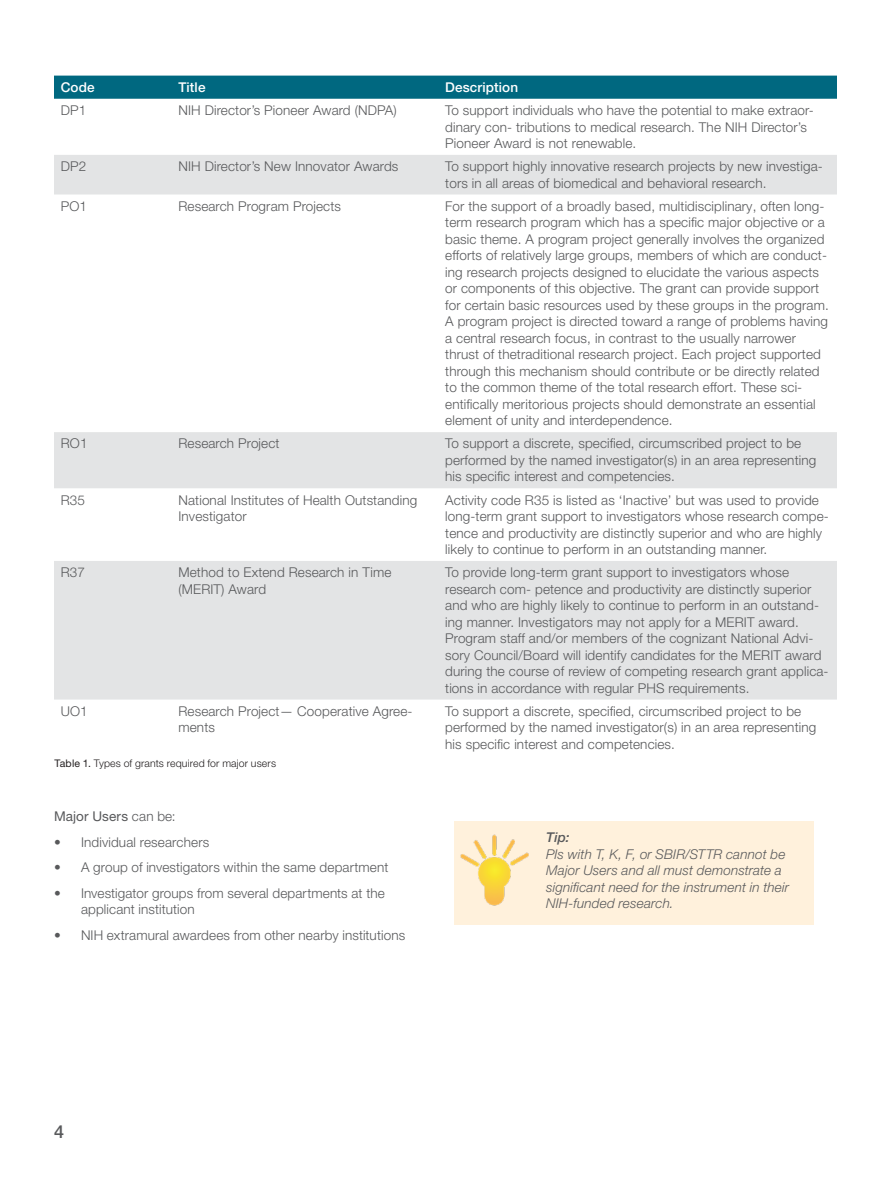
<style>
.page{position:relative;width:891px;height:1188px;background:#fff}
.page>*{position:absolute;margin:0;border:0;box-sizing:border-box;transform-origin:0 0}
.t1{font:500 18px "Helvetica Neue LT Pro";color:#58595b}
.t2{font:300 13.5px/16.5px "Helvetica Neue LT Pro";letter-spacing:.01em;color:#58595b}
.t3{font:italic 300 13.5px/16.5px "Helvetica Neue LT Pro";letter-spacing:.01em;color:#58595b}
.t4{font:500 13.5px "Helvetica Neue LT Pro";letter-spacing:.01em;color:#fff}
.t5{font:13.5px "Helvetica Neue LT Pro";letter-spacing:.01em;color:#58595b}
.t6{font:italic 500 13.5px "Helvetica Neue LT Pro";color:#58595b}
.t7{font:300 10.5px "Helvetica Neue LT Pro";letter-spacing:.015em;color:#231f20}
.s1{font-weight:400}
.s2{font-weight:300}
</style>
<div class="page">
<div style="left:454px;top:821px;width:359px;height:103px;background:#fff1dc"></div>
<div style="left:54px;top:76px;width:783px;height:23px;background:#006880"></div>
<svg style="left:54px;top:155px;width:783px;height:545px"></svg>
<img style="left:460px;top:834px;width:69px;height:72px">
<p class="t4" style="left:61px;top:79px;width:35px">Code</p>
<p class="t4" style="left:178px;top:79px;width:29px">Title</p>
<p class="t4" style="left:445px;top:79px;width:74px">Description</p>
<p class="t2" style="left:61px;top:102px;width:27px">DP1</p>
<p class="t2" style="left:178px;top:102px;width:220px">NIH Director’s Pioneer Award (NDPA)</p>
<p class="t2" style="left:445px;top:102px;width:370px">To support individuals who have the potential to make extraor&shy;dinary con- tributions to medical research. The NIH Director’s<br>Pioneer Award is not renewable.</p>
<p class="t2" style="left:61px;top:158px;width:27px">DP2</p>
<p class="t2" style="left:178px;top:158px;width:221px">NIH Director’s New Innovator Awards</p>
<p class="t2" style="left:445px;top:158px;width:379px">To support highly innovative research projects by new investiga&shy;tors in all areas of biomedical and behavioral research.</p>
<p class="t2" style="left:61px;top:198px;width:28px">PO1</p>
<p class="t2" style="left:178px;top:198px;width:164px">Research Program Projects</p>
<p class="t2" style="left:445px;top:198px;width:385px">For the support of a broadly based, multidisciplinary, often long&shy;term research program which has a specific major objective or a basic theme. A program project generally involves the organized efforts of relatively large groups, members of which are conduct&shy;ing research projects designed to elucidate the various aspects or components of this objective. The grant can provide support for certain basic resources used by these groups in the program.<br>A program project is directed toward a range of problems having a central research focus, in contrast to the usually narrower thrust of thetraditional research project. Each project supported through this mechanism should contribute or be directly related to the common theme of the total research effort. These sci&shy;entifically meritorious projects should demonstrate an essential element of unity and interdependence.</p>
<p class="t2" style="left:61px;top:435px;width:28px">RO1</p>
<p class="t2" style="left:178px;top:435px;width:103px">Research Project</p>
<p class="t2" style="left:445px;top:435px;width:373px">To support a discrete, specified, circumscribed project to be performed by the named investigator(s) in an area representing his specific interest and competencies.</p>
<p class="t2" style="left:61px;top:491px;width:26px">R35</p>
<p class="t2" style="left:178px;top:491px;width:240px">National Institutes of Health Outstanding<br>Investigator</p>
<p class="t2" style="left:445px;top:491px;width:385px">Activity code R35 is listed as ‘Inactive’ but was used to provide long-term grant support to investigators whose research compe&shy;tence and productivity are distinctly superior and who are highly likely to continue to perform in an outstanding manner.</p>
<p class="t2" style="left:61px;top:564px;width:26px">R37</p>
<p class="t2" style="left:178px;top:564px;width:214px">Method to Extend Research in Time (MERIT) Award</p>
<p class="t2" style="left:445px;top:564px;width:385px">To provide long-term grant support to investigators whose research com- petence and productivity are distinctly superior and who are highly likely to continue to perform in an outstand&shy;ing manner. Investigators may not apply for a MERIT award.<br>Program staff and/or members of the cognizant National Advi&shy;sory Council/Board will identify candidates for the MERIT award during the course of review of competing research grant applica&shy;tions in accordance with regular PHS requirements.</p>
<p class="t2" style="left:61px;top:703px;width:29px">UO1</p>
<p class="t2" style="left:178px;top:703px;width:236px">Research Project— Cooperative Agree&shy;ments</p>
<p class="t2" style="left:445px;top:703px;width:373px">To support a discrete, specified, circumscribed project to be performed by the named investigator(s) in an area representing his specific interest and competencies.</p>
<p class="t7" style="left:55px;top:757px;width:223px"><span class="s1">Table 1.</span> Types of grants required for major users</p>
<p class="t5" style="left:54px;top:808px;width:123px">Major Users <span class="s2">can be:</span></p>
<p class="t2" style="left:54px;top:833px;width:157px">• Individual researchers</p>
<p class="t2" style="left:54px;top:859px;width:336px">• A group of investigators within the same department</p>
<p class="t2" style="left:81px;top:884px;width:305px;text-indent:-27px">• Investigator groups from several departments at the applicant institution</p>
<p class="t2" style="left:54px;top:926px;width:353px">• NIH extramural awardees from other nearby institutions</p>
<h1 class="t1" style="left:54px;top:1121px;width:12px">4</h1>
<p class="t6" style="left:546px;top:829px;width:25px">Tip:</p>
<p class="t3" style="left:546px;top:845px;width:245px">PIs with T, K, F, or SBIR/STTR cannot be Major Users and all must demonstrate a significant need for the instrument in their NIH-funded research.</p>
</div>
